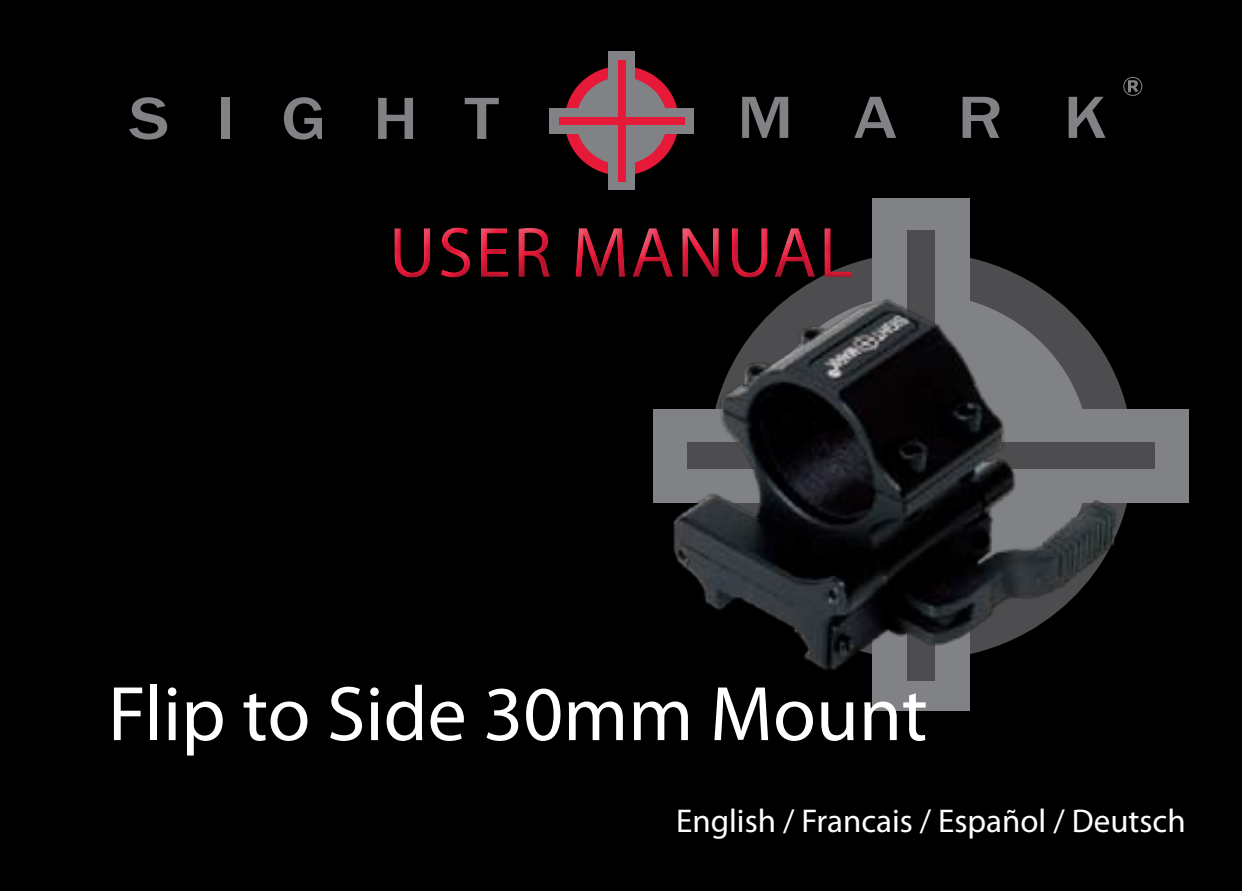
<style>
.page{position:relative;width:1242px;height:891px;background:#000}
.page>*{position:absolute;margin:0;border:0;box-sizing:border-box;transform-origin:0 0}
.t1{font:78px "Myriad Pro";color:#fff}
.t2{font:72px "Myriad Pro";letter-spacing:.03em;color:#e71939}
.t3{font:33px "Myriad Pro";color:#fff}
</style>
<div class="page">
<svg style="left:129px;top:97px;width:38px;height:43px"></svg>
<div style="left:221px;top:98px;width:8px;height:41px;background:#818285"></div>
<svg style="left:284px;top:97px;width:38px;height:43px"></svg>
<svg style="left:378px;top:98px;width:35px;height:41px"></svg>
<svg style="left:465px;top:98px;width:34px;height:41px"></svg>
<svg style="left:742px;top:97px;width:46px;height:41px"></svg>
<svg style="left:854px;top:97px;width:42px;height:41px"></svg>
<svg style="left:963px;top:97px;width:36px;height:41px"></svg>
<svg style="left:1069px;top:97px;width:37px;height:41px"></svg>
<svg style="left:566px;top:66px;width:43px;height:42px"></svg>
<svg style="left:635px;top:67px;width:42px;height:41px"></svg>
<svg style="left:635px;top:133px;width:43px;height:41px"></svg>
<svg style="left:565px;top:133px;width:44px;height:42px"></svg>
<div style="left:576px;top:77px;width:91px;height:87px;background:#818285;border-radius:50%"></div>
<div style="left:609px;top:51px;width:26px;height:139px;background:#818285"></div>
<div style="left:550px;top:108px;width:144px;height:25px;background:#818285"></div>
<div style="left:618px;top:60px;width:7px;height:121px;background:#e71939"></div>
<div style="left:559px;top:117px;width:126px;height:7px;background:#e71939"></div>
<div style="left:1123px;top:77px;width:19px;height:19px;border:1px solid #818285;border-radius:50%"></div>
<svg style="left:1128px;top:80px;width:10px;height:12px"></svg>
<div style="left:872px;top:198px;width:98px;height:513px;background:#808285"></div>
<div style="left:907px;top:231px;width:28px;height:450px;background:#4d4d4f"></div>
<img style="left:653px;top:266px;width:535px;height:404px">
<h2 class="t2" style="left:389px;top:208px;width:465px">USER MANUAL</h2>
<h1 class="t1" style="left:108px;top:666px;width:821px">Flip to Side 30mm Mount</h1>
<p class="t3" style="left:676px;top:800px;width:511px">English / Francais / Español / Deutsch</p>
</div>
